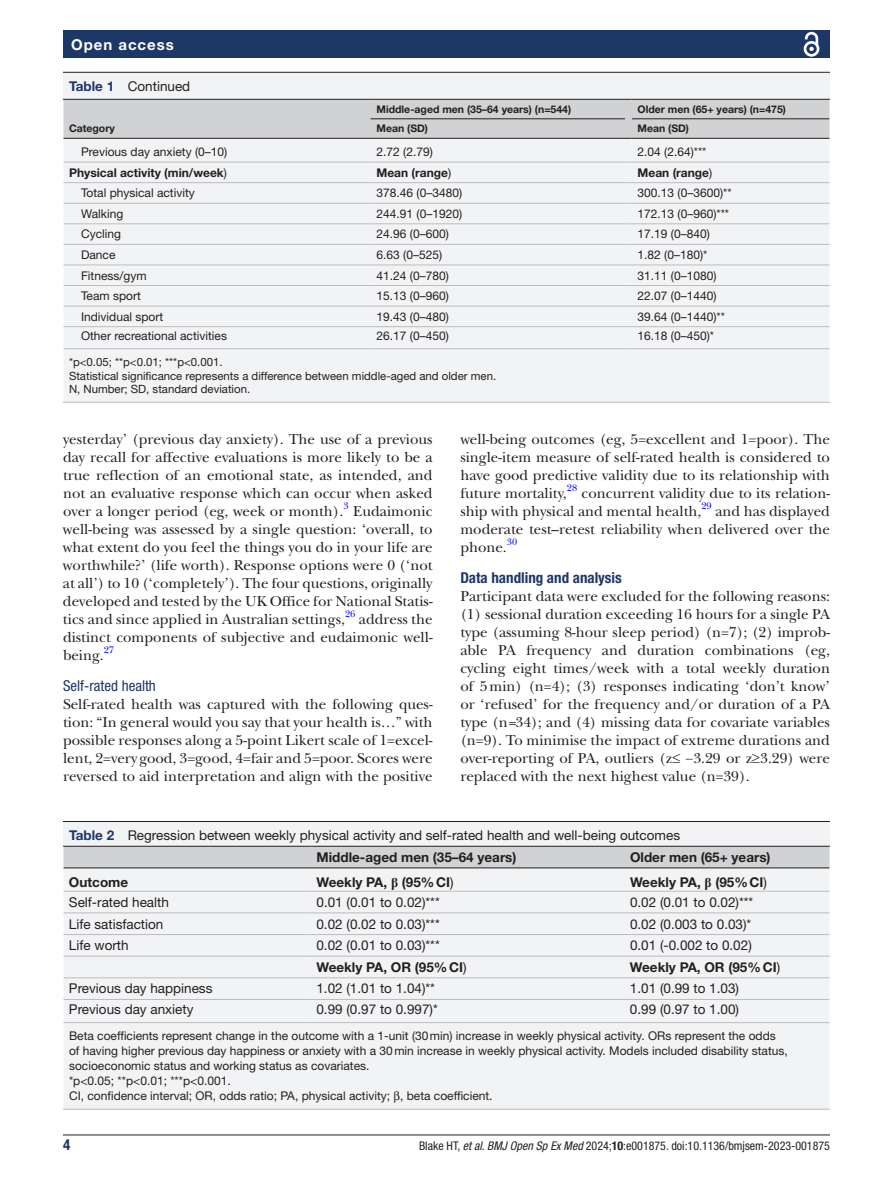
<style>
.page{position:relative;width:893px;height:1191px;background:#fff}
.page>*{position:absolute;margin:0;border:0;box-sizing:border-box;transform-origin:0 0}
.t1{font:15px/18px "New Baskerville";color:#231f20;text-align:justify}
.t2{font:700 condensed 15px "Helvetica Neue LT Std";color:#1d3766}
.t3{font:condensed 15px "Helvetica Neue LT Std";color:#1d3766}
.t4{font:700 15px "Helvetica Neue LT Std";letter-spacing:.065em;color:#fff}
.t5{font:13.5px/22px "Helvetica Neue LT Std";color:#231f20}
.t6{font:700 13.5px "Helvetica Neue LT Std";color:#231f20}
.t7{font:12px/15px "Helvetica Neue LT Std";color:#231f20}
.t8{font:condensed 12px "Helvetica Neue LT Std";color:#231f20}
.t9{font:700 12px "Helvetica Neue LT Std";color:#231f20}
.t10{font:11.4px/13.6px "Helvetica Neue LT Std";color:#231f20}
.t11{font:700 10.5px "Helvetica Neue LT Std";color:#231f20}
.t12{font:9.9px "New Baskerville";color:#00f}
.s1{font-weight:700;color:#1d3766}
.s2{font-weight:400}
.s3{font-style:italic}
.s4{font-weight:700}
.s5{font-family:"Times New Roman"}
</style>
<div class="page">
<hr style="left:63px;top:1134px;width:767px;height:1px;background:#231f20">
<div style="left:63px;top:31px;width:767px;height:27px;background:#1d3766"></div>
<svg style="left:803px;top:31px;width:17px;height:26px"></svg>
<div style="left:63px;top:91px;width:767px;height:311px;background:#f2f3f4"></div>
<hr style="left:63px;top:402px;width:307px;height:1px;background:#bcbdc0">
<hr style="left:370px;top:402px;width:262px;height:1px;background:#bcbdc0">
<hr style="left:632px;top:402px;width:198px;height:1px;background:#bcbdc0">
<hr style="left:63px;top:349px;width:1px;height:53px;background:#fff">
<svg style="left:63px;top:99px;width:768px;height:250px"></svg>
<div style="left:63px;top:73px;width:767px;height:18px;background:#f2f3f4"></div>
<hr style="left:63px;top:72px;width:767px;height:1px;background:#231f20">
<div style="left:63px;top:822px;width:767px;height:287px;background:#f2f3f4"></div>
<hr style="left:63px;top:821px;width:767px;height:1px;background:#231f20">
<hr style="left:310px;top:1022px;width:314px;height:1px;background:#bcbdc0">
<hr style="left:63px;top:1022px;width:248px;height:1px;background:#bcbdc0">
<hr style="left:624px;top:1022px;width:206px;height:1px;background:#bcbdc0">
<hr style="left:63px;top:1109px;width:247px;height:1px;background:#bcbdc0">
<hr style="left:310px;top:1109px;width:314px;height:1px;background:#bcbdc0">
<hr style="left:624px;top:1109px;width:206px;height:1px;background:#bcbdc0">
<hr style="left:63px;top:1022px;width:1px;height:87px;background:#fff">
<svg style="left:63px;top:846px;width:768px;height:154px"></svg>
<p class="t4" style="left:71px;top:35px;width:104px">Open access</p>
<p class="t5" style="left:69px;top:75px;width:123px"><span class="s1">Table 1</span> Continued</p>
<p class="t11" style="left:69px;top:122px;width:47px">Category</p>
<p class="t11" style="left:377px;top:103px;width:196px">Middle-aged men (35–64 years) (n=544)</p>
<p class="t11" style="left:638px;top:103px;width:150px">Older men (65+ years) (n=475)</p>
<p class="t11" style="left:377px;top:122px;width:53px">Mean (SD)</p>
<p class="t11" style="left:638px;top:122px;width:53px">Mean (SD)</p>
<p class="t7" style="left:81px;top:144px;width:148px">Previous day anxiety (0–10)</p>
<p class="t7" style="left:376px;top:144px;width:58px">2.72 (2.79)</p>
<p class="t7" style="left:638px;top:144px;width:70px">2.04 (2.64)***</p>
<p class="t9" style="left:69px;top:165px;width:159px">Physical activity (min/week<span class="s2">)</span></p>
<p class="t9" style="left:376px;top:165px;width:76px">Mean (range<span class="s2">)</span></p>
<p class="t9" style="left:638px;top:165px;width:76px">Mean (range<span class="s2">)</span></p>
<p class="t7" style="left:81px;top:185px;width:115px">Total physical activity</p>
<p class="t7" style="left:376px;top:185px;width:87px">378.46 (0–3480)</p>
<p class="t7" style="left:638px;top:185px;width:96px">300.13 (0–3600)**</p>
<p class="t7" style="left:81px;top:206px;width:44px">Walking</p>
<p class="t7" style="left:376px;top:206px;width:87px">244.91 (0–1920)</p>
<p class="t7" style="left:638px;top:206px;width:93px">172.13 (0–960)***</p>
<p class="t7" style="left:81px;top:226px;width:41px">Cycling</p>
<p class="t7" style="left:376px;top:226px;width:74px">24.96 (0–600)</p>
<p class="t7" style="left:638px;top:226px;width:74px">17.19 (0–840)</p>
<p class="t7" style="left:81px;top:247px;width:36px">Dance</p>
<p class="t7" style="left:376px;top:247px;width:67px">6.63 (0–525)</p>
<p class="t7" style="left:638px;top:247px;width:71px">1.82 (0–180)*</p>
<p class="t7" style="left:81px;top:267px;width:67px">Fitness/gym</p>
<p class="t7" style="left:376px;top:267px;width:74px">41.24 (0–780)</p>
<p class="t7" style="left:638px;top:267px;width:80px">31.11 (0–1080)</p>
<p class="t7" style="left:81px;top:288px;width:61px">Team sport</p>
<p class="t7" style="left:376px;top:288px;width:74px">15.13 (0–960)</p>
<p class="t7" style="left:638px;top:288px;width:80px">22.07 (0–1440)</p>
<p class="t7" style="left:81px;top:309px;width:84px">Individual sport</p>
<p class="t7" style="left:376px;top:309px;width:74px">19.43 (0–480)</p>
<p class="t7" style="left:638px;top:309px;width:89px">39.64 (0–1440)**</p>
<p class="t7" style="left:81px;top:328px;width:148px">Other recreational activities</p>
<p class="t7" style="left:376px;top:328px;width:74px">26.17 (0–450)</p>
<p class="t7" style="left:638px;top:328px;width:78px">16.18 (0–450)*</p>
<p class="t10" style="left:69px;top:355px;width:429px">*p&lt;0.05; **p&lt;0.01; ***p&lt;0.001.<br>Statistical significance represents a difference between middle-aged and older men.<br>N, Number; SD, standard deviation.</p>
<p class="t1" style="left:63px;top:430px;width:371px">yesterday’ (previous day anxiety). The use of a previous day recall for affective evaluations is more likely to be a true reflection of an emotional state, as intended, and not an evaluative response which can occur when asked over a longer period (eg, week or month).</p>
<p class="t12" style="left:343px;top:500px;width:7px">3</p>
<p class="t1" style="left:63px;top:502px;width:371px;text-indent:290px">Eudaimonic well-being was assessed by a single question: ‘overall, to what extent do you feel the things you do in your life are worthwhile?’ (life worth). Response options were 0 (‘not at all’) to 10 (‘completely’). The four questions, originally developed and tested by the UK Office for National Statis&shy;tics and since applied in Australian settings,</p>
<p class="t12" style="left:345px;top:608px;width:12px">26</p>
<p class="t1" style="left:63px;top:610px;width:371px;text-indent:296px">address the distinct components of subjective and eudaimonic well&shy;being.</p>
<p class="t12" style="left:104px;top:644px;width:12px">27</p>
<p class="t3" style="left:63px;top:677px;width:94px">Self-rated health</p>
<p class="t1" style="left:63px;top:695px;width:371px">Self-rated health was captured with the following ques&shy;tion: “In general would you say that your health is…” with possible responses along a 5-point Likert scale of 1=excel&shy;lent, 2=verygood, 3=good, 4=fair and 5=poor. Scores were reversed to aid interpretation and align with the positive</p>
<p class="t1" style="left:460px;top:430px;width:371px">well-being outcomes (eg, 5=excellent and 1=poor). The single-item measure of self-rated health is considered to have good predictive validity due to its relationship with future mortality,</p>
<p class="t12" style="left:567px;top:482px;width:12px">28</p>
<p class="t1" style="left:460px;top:484px;width:371px;text-indent:121px">concurrent validity due to its relation&shy;ship with physical and mental health,</p>
<p class="t12" style="left:701px;top:500px;width:12px">29</p>
<p class="t1" style="left:460px;top:502px;width:371px;text-indent:255px">and has displayed moderate test–retest reliability when delivered over the phone.</p>
<p class="t12" style="left:507px;top:536px;width:12px">30</p>
<p class="t2" style="left:460px;top:569px;width:163px">Data handling and analysis</p>
<p class="t1" style="left:460px;top:587px;width:371px">Participant data were excluded for the following reasons: (1) sessional duration exceeding 16 hours for a single PA type (assuming 8-hour sleep period) (n=7); (2) improb&shy;able PA frequency and duration combinations (eg, cycling eight times/week with a total weekly duration of 5min) (n=4); (3) responses indicating ‘don’t know’ or ‘refused’ for the frequency and/or duration of a PA type (n<span class="s3">=</span>34); and (4) missing data for covariate variables (n=9). To minimise the impact of extreme durations and over-reporting of PA, outliers (z≤ −3.29 or z≥3.29) were replaced with the next highest value (n=39).</p>
<p class="t5" style="left:316px;top:824px;width:365px;text-indent:-248px"><span class="s1">Table 2</span> Regression between weekly physical activity and self-rated health and well-being outcomes<br><span class="s4">Middle-aged men (35–64 years)</span></p>
<p class="t6" style="left:630px;top:848px;width:142px">Older men (65+ years)</p>
<p class="t6" style="left:69px;top:873px;width:61px">Outcome</p>
<p class="t6" style="left:316px;top:873px;width:139px">Weekly PA, <span class="s5">β</span> (95%CI<span class="s2">)</span></p>
<p class="t6" style="left:630px;top:873px;width:139px">Weekly PA, <span class="s5">β</span> (95%CI<span class="s2">)</span></p>
<p class="t5" style="left:69px;top:891px;width:102px">Self-rated health</p>
<p class="t5" style="left:316px;top:891px;width:125px">0.01 (0.01 to 0.02)***</p>
<p class="t5" style="left:630px;top:891px;width:125px">0.02 (0.01 to 0.02)***</p>
<p class="t5" style="left:69px;top:912px;width:96px">Life satisfaction</p>
<p class="t5" style="left:316px;top:912px;width:125px">0.02 (0.02 to 0.03)***</p>
<p class="t5" style="left:630px;top:912px;width:123px">0.02 (0.003 to 0.03)*</p>
<p class="t5" style="left:69px;top:934px;width:61px">Life worth</p>
<p class="t5" style="left:316px;top:934px;width:125px">0.02 (0.01 to 0.03)***</p>
<p class="t5" style="left:630px;top:934px;width:123px">0.01 (-0.002 to 0.02)</p>
<p class="t6" style="left:316px;top:958px;width:152px">Weekly PA, OR (95%CI<span class="s2">)</span></p>
<p class="t6" style="left:630px;top:958px;width:152px">Weekly PA, OR (95%CI<span class="s2">)</span></p>
<p class="t5" style="left:69px;top:977px;width:145px">Previous day happiness</p>
<p class="t5" style="left:316px;top:977px;width:120px">1.02 (1.01 to 1.04)**</p>
<p class="t5" style="left:630px;top:977px;width:111px">1.01 (0.99 to 1.03)</p>
<p class="t5" style="left:69px;top:997px;width:126px">Previous day anxiety</p>
<p class="t5" style="left:316px;top:997px;width:123px">0.99 (0.97 to 0.997)*</p>
<p class="t5" style="left:630px;top:997px;width:111px">0.99 (0.97 to 1.00)</p>
<p class="t7" style="left:69px;top:1028px;width:720px">Beta coefficients represent change in the outcome with a 1-unit (30min) increase in weekly physical activity. ORs represent the odds of having higher previous day happiness or anxiety with a 30min increase in weekly physical activity. Models included disability status, socioeconomic status and working status as covariates.<br>*p&lt;0.05; **p&lt;0.01; ***p&lt;0.001.<br>CI, confidence interval; OR, odds ratio; PA, physical activity; , beta coefficient.</p>
<p class="t2" style="left:63px;top:1135px;width:9px">4</p>
<p class="t8" style="left:419px;top:1138px;width:412px">Blake HT, <span class="s3">et al</span>. <span class="s3">BMJ Open Sp Ex Med</span> 2024;<span class="s4">10</span>:e001875. doi:10.1136/bmjsem-2023-001875</p>
</div>
